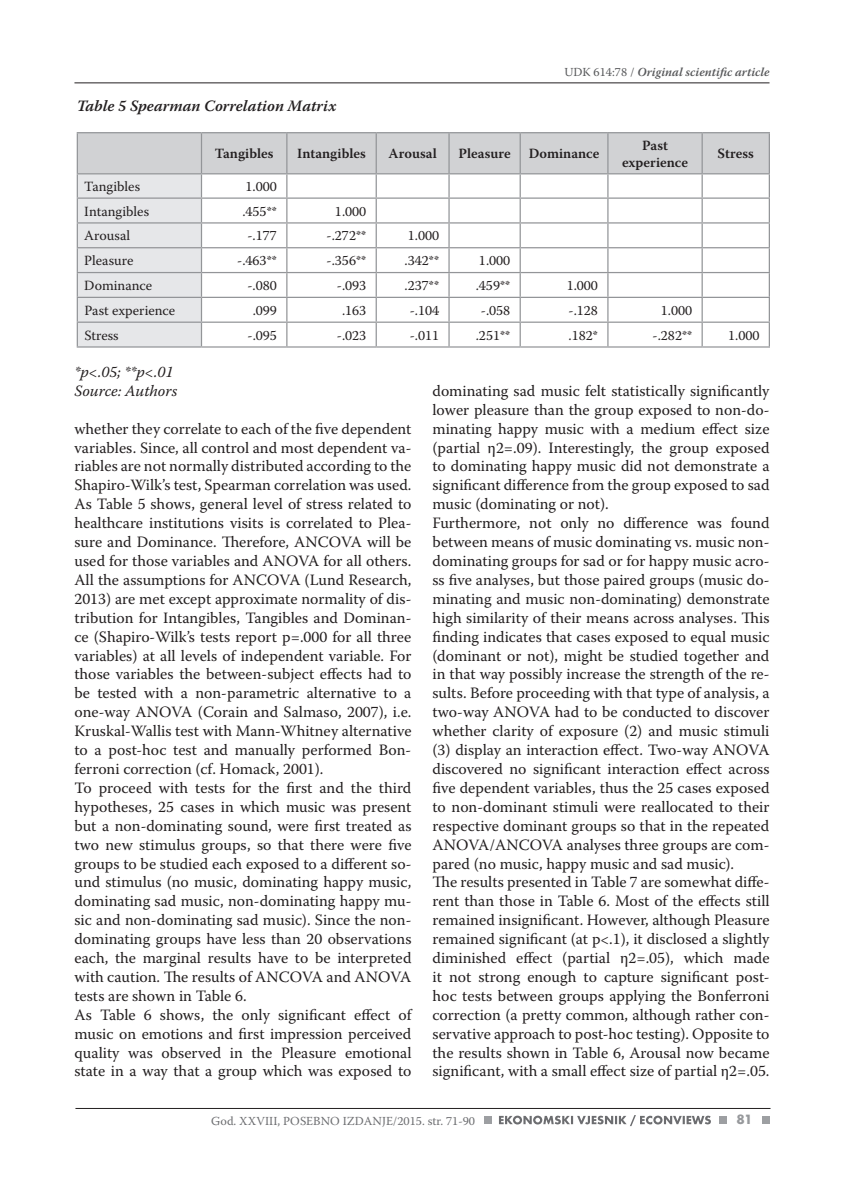
<style>
.page{position:relative;width:844px;height:1191px;background:#fff}
.page>*{position:absolute;margin:0;border:0;box-sizing:border-box;transform-origin:0 0}
.t1{font:15.75px/18.9px "Warnock Pro";color:#231f20}
.t2{font:italic 600 15.75px "Warnock Pro";color:#231f20}
.t3{font:italic 15.75px/18.9px "Warnock Pro";color:#231f20}
.t4{font:14px "Warnock Pro";color:#231f20}
.t5{font:600 14px/16.8px "Warnock Pro";color:#231f20;text-align:center}
.t6{font:700 14px "Futura TOT";color:#97999c}
.t7{font:12.25px "Warnock Pro";color:#6c6d70}
.t8{font:italic 600 12.25px "Warnock Pro";color:#57585a}
.s1{font-weight:400;font-style:normal}
</style>
<div class="page">
<hr style="left:74px;top:83px;width:695px;height:1px;background:#231f20">
<hr style="left:75px;top:1108px;width:695px;height:1px;background:#231f20">
<div style="left:483px;top:1115px;width:8px;height:8px;background:#9d9fa2"></div>
<div style="left:718px;top:1115px;width:8px;height:8px;background:#9d9fa2"></div>
<div style="left:761px;top:1115px;width:8px;height:8px;background:#9d9fa2"></div>
<svg style="left:499px;top:1115px;width:211px;height:11px"></svg>
<hr style="left:77px;top:132px;width:124px;height:1px;background:#939598">
<hr style="left:201px;top:132px;width:86px;height:1px;background:#939598">
<hr style="left:287px;top:132px;width:89px;height:1px;background:#939598">
<hr style="left:376px;top:132px;width:73px;height:1px;background:#939598">
<hr style="left:449px;top:132px;width:71px;height:1px;background:#939598">
<hr style="left:520px;top:132px;width:87px;height:1px;background:#939598">
<hr style="left:607px;top:132px;width:95px;height:1px;background:#939598">
<hr style="left:702px;top:132px;width:67px;height:1px;background:#939598">
<svg style="left:77px;top:133px;width:692px;height:213px"></svg>
<hr style="left:77px;top:346px;width:124px;height:1px;background:#939598">
<hr style="left:201px;top:346px;width:86px;height:1px;background:#939598">
<hr style="left:287px;top:346px;width:89px;height:1px;background:#939598">
<hr style="left:376px;top:346px;width:73px;height:1px;background:#939598">
<hr style="left:449px;top:346px;width:71px;height:1px;background:#939598">
<hr style="left:520px;top:346px;width:87px;height:1px;background:#939598">
<hr style="left:607px;top:346px;width:95px;height:1px;background:#939598">
<hr style="left:702px;top:346px;width:67px;height:1px;background:#939598">
<p class="t8" style="left:564px;top:65px;width:206px"><span class="s1">UDK 614:78 /</span> Original scientific article</p>
<p class="t2" style="left:77px;top:96px;width:261px">Table 5 Spearman Correlation Matrix</p>
<p class="t5" style="left:215px;top:145px;width:60px">Tangibles</p>
<p class="t5" style="left:297px;top:145px;width:70px">Intangibles</p>
<p class="t5" style="left:388px;top:145px;width:50px">Arousal</p>
<p class="t5" style="left:458px;top:145px;width:54px">Pleasure</p>
<p class="t5" style="left:528px;top:145px;width:72px">Dominance</p>
<p class="t5" style="left:622px;top:137px;width:67px">Past experience</p>
<p class="t5" style="left:717px;top:145px;width:38px">Stress</p>
<p class="t4" style="left:84px;top:178px;width:57px">Tangibles</p>
<p class="t4" style="left:245px;top:178px;width:33px">1.000</p>
<p class="t4" style="left:84px;top:203px;width:66px">Intangibles</p>
<p class="t4" style="left:242px;top:203px;width:36px">.455**</p>
<p class="t4" style="left:335px;top:203px;width:33px">1.000</p>
<p class="t4" style="left:84px;top:227px;width:47px">Arousal</p>
<p class="t4" style="left:247px;top:227px;width:31px">-.177</p>
<p class="t4" style="left:326px;top:227px;width:41px">-.272**</p>
<p class="t4" style="left:407px;top:227px;width:33px">1.000</p>
<p class="t4" style="left:84px;top:252px;width:51px">Pleasure</p>
<p class="t4" style="left:237px;top:252px;width:41px">-.463**</p>
<p class="t4" style="left:326px;top:252px;width:41px">-.356**</p>
<p class="t4" style="left:404px;top:252px;width:36px">.342**</p>
<p class="t4" style="left:479px;top:252px;width:33px">1.000</p>
<p class="t4" style="left:84px;top:277px;width:69px">Dominance</p>
<p class="t4" style="left:247px;top:277px;width:31px">-.080</p>
<p class="t4" style="left:337px;top:277px;width:31px">-.093</p>
<p class="t4" style="left:404px;top:277px;width:36px">.237**</p>
<p class="t4" style="left:475px;top:277px;width:36px">.459**</p>
<p class="t4" style="left:566px;top:277px;width:33px">1.000</p>
<p class="t4" style="left:84px;top:302px;width:92px">Past experience</p>
<p class="t4" style="left:252px;top:302px;width:26px">.099</p>
<p class="t4" style="left:342px;top:302px;width:26px">.163</p>
<p class="t4" style="left:409px;top:302px;width:31px">-.104</p>
<p class="t4" style="left:480px;top:302px;width:31px">-.058</p>
<p class="t4" style="left:568px;top:302px;width:31px">-.128</p>
<p class="t4" style="left:660px;top:302px;width:33px">1.000</p>
<p class="t4" style="left:84px;top:327px;width:36px">Stress</p>
<p class="t4" style="left:247px;top:327px;width:31px">-.095</p>
<p class="t4" style="left:337px;top:327px;width:31px">-.023</p>
<p class="t4" style="left:409px;top:327px;width:31px">-.011</p>
<p class="t4" style="left:475px;top:327px;width:36px">.251**</p>
<p class="t4" style="left:568px;top:327px;width:31px">.182*</p>
<p class="t4" style="left:652px;top:327px;width:41px">-.282**</p>
<p class="t4" style="left:728px;top:327px;width:33px">1.000</p>
<p class="t3" style="left:74px;top:362px;width:104px">*p&lt;.05; **p&lt;.01<br>Source: Authors</p>
<p class="t1" style="left:74px;top:419px;width:338px">whether they correlate to each of the five dependent variables. Since, all control and most dependent va&shy;riables are not normally distributed according to the Shapiro-Wilk’s test, Spearman correlation was used.<br>As Table 5 shows, general level of stress related to healthcare institutions visits is correlated to Plea&shy;sure and Dominance. Therefore, ANCOVA will be used for those variables and ANOVA for all others.<br>All the assumptions for ANCOVA (Lund Research, 2013) are met except approximate normality of dis&shy;tribution for Intangibles, Tangibles and Dominan&shy;ce (Shapiro-Wilk’s tests report p=.000 for all three variables) at all levels of independent variable. For those variables the between-subject effects had to be tested with a non-parametric alternative to a one-way ANOVA (Corain and Salmaso, 2007), i.e.<br>Kruskal-Wallis test with Mann-Whitney alternative to a post-hoc test and manually performed Bon&shy;ferroni correction (cf. Homack, 2001).<br>To proceed with tests for the first and the third hypotheses, 25 cases in which music was present but a non-dominating sound, were first treated as two new stimulus groups, so that there were five groups to be studied each exposed to a different so&shy;und stimulus (no music, dominating happy music, dominating sad music, non-dominating happy mu&shy;sic and non-dominating sad music). Since the non&shy;dominating groups have less than 20 observations each, the marginal results have to be interpreted with caution. The results of ANCOVA and ANOVA tests are shown in Table 6.<br>As Table 6 shows, the only significant effect of music on emotions and first impression perceived quality was observed in the Pleasure emotional state in a way that a group which was exposed to</p>
<p class="t1" style="left:432px;top:381px;width:338px">dominating sad music felt statistically significantly lower pleasure than the group exposed to non-do&shy;minating happy music with a medium effect size (partial η2=.09). Interestingly, the group exposed to dominating happy music did not demonstrate a significant difference from the group exposed to sad music (dominating or not).<br>Furthermore, not only no difference was found between means of music dominating vs. music non&shy;dominating groups for sad or for happy music acro&shy;ss five analyses, but those paired groups (music do&shy;minating and music non-dominating) demonstrate high similarity of their means across analyses. This finding indicates that cases exposed to equal music (dominant or not), might be studied together and in that way possibly increase the strength of the re&shy;sults. Before proceeding with that type of analysis, a two-way ANOVA had to be conducted to discover whether clarity of exposure (2) and music stimuli (3) display an interaction effect. Two-way ANOVA discovered no significant interaction effect across five dependent variables, thus the 25 cases exposed to non-dominant stimuli were reallocated to their respective dominant groups so that in the repeated ANOVA/ANCOVA analyses three groups are com&shy;pared (no music, happy music and sad music).<br>The results presented in Table 7 are somewhat diffe&shy;rent than those in Table 6. Most of the effects still remained insignificant. However, although Pleasure remained significant (at p&lt;.1), it disclosed a slightly diminished effect (partial η2=.05), which made it not strong enough to capture significant post&shy;hoc tests between groups applying the Bonferroni correction (a pretty common, although rather con&shy;servative approach to post-hoc testing). Opposite to the results shown in Table 6, Arousal now became significant, with a small effect size of partial η2=.05.</p>
<p class="t7" style="left:211px;top:1113px;width:265px">God. XXVIII, POSEBNO IZDANJE/2015. str. 71-90</p>
<p class="t6" style="left:736px;top:1111px;width:17px">81</p>
</div>
